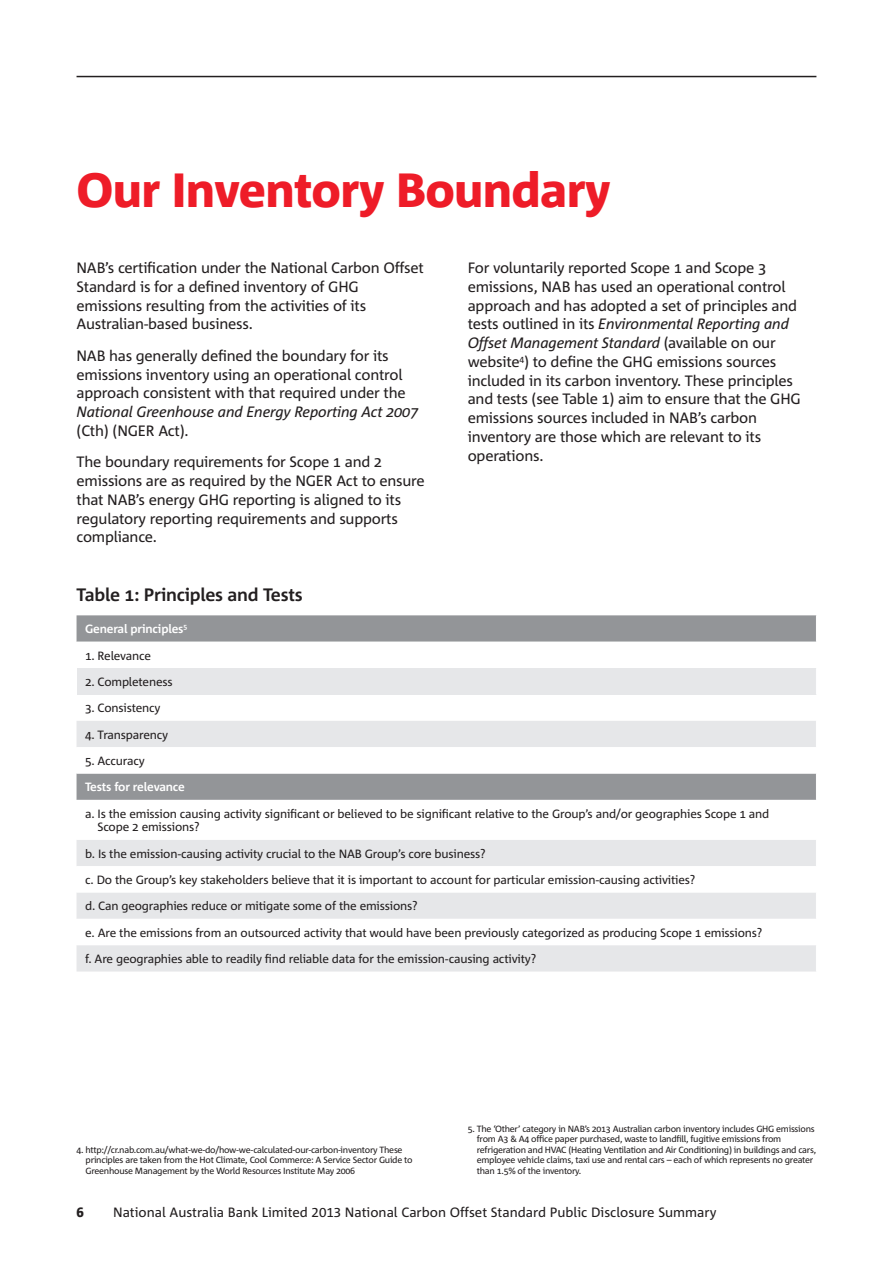
<style>
.page{position:relative;width:893px;height:1263px;background:#fff}
.page>*{position:absolute;margin:0;border:0;box-sizing:border-box;transform-origin:0 0}
.t1{font:800 48px "Corpid";letter-spacing:-.015em;color:#ee1c28}
.t2{font:700 18px "Corpid";letter-spacing:-.015em;color:#231f20}
.t3{font:15px/18.8px "Corpid";letter-spacing:-.015em;color:#231f20}
.t4{font:italic 15px "Corpid";letter-spacing:-.015em;color:#231f20}
.t5{font:13.5px "Corpid";color:#231f20}
.t6{font:12px/26.4px "Corpid";letter-spacing:-.015em;color:#231f20}
.t7{font:700 12px "Corpid";letter-spacing:-.015em;color:#fff}
.t8{font:9px/10.5px "Corpid";letter-spacing:-.03em;color:#231f20}
.s1{font-style:italic}
.s2{font-family:"Corpid Caps"}
</style>
<div class="page">
<hr style="left:77px;top:76px;width:739px;height:1px;background:#231f20">
<svg style="left:77px;top:615px;width:739px;height:27px;background:#96989b"></svg>
<svg style="left:77px;top:694px;width:739px;height:1px"></svg>
<div style="left:77px;top:668px;width:739px;height:26px;background:#e6e7e9"></div>
<div style="left:77px;top:721px;width:739px;height:250px;background:#e6e7e9"></div>
<svg style="left:77px;top:747px;width:739px;height:198px"></svg>
<h1 class="t1" style="left:77px;top:164px;width:536px">Our Inventory Boundary</h1>
<p class="t3" style="left:77px;top:259px;width:349px">NAB’s certification under the National Carbon Offset Standard is for a defined inventory of GHG emissions resulting from the activities of its Australian-based business.</p>
<p class="t3" style="left:77px;top:346px;width:331px">NAB has generally defined the boundary for its emissions inventory using an operational control approach consistent with that required under the</p>
<p class="t4" style="left:77px;top:404px;width:343px">National Greenhouse and Energy Reporting Act 2007</p>
<p class="t3" style="left:77px;top:415px;width:307px;line-height:31.5px">(Cth) (NGER Act).<br>The boundary requirements for Scope 1 and 2</p>
<p class="t3" style="left:77px;top:472px;width:350px">emissions are as required by the NGER Act to ensure that NAB’s energy GHG reporting is aligned to its regulatory reporting requirements and supports compliance.</p>
<p class="t3" style="left:468px;top:259px;width:335px">For voluntarily reported Scope 1 and Scope 3 emissions, NAB has used an operational control approach and has adopted a set of principles and tests outlined in its <span class="s1">Environmental Reporting and Offset Management Standard</span> (available on our website<sup>4</sup>) to define the GHG emissions sources included in its carbon inventory. These principles and tests (see Table 1) aim to ensure that the GHG emissions sources included in NAB’s carbon inventory are those which are relevant to its operations.</p>
<p class="t2" style="left:77px;top:585px;width:228px">Table 1: Principles and Tests</p>
<p class="t7" style="left:85px;top:622px;width:104px">General principles<sup>5</sup></p>
<p class="t6" style="left:85px;top:642px;width:67px">1. Relevance</p>
<p class="t6" style="left:85px;top:669px;width:89px">2. Completeness</p>
<p class="t6" style="left:85px;top:695px;width:77px">3. Consistency</p>
<p class="t6" style="left:85px;top:721px;width:85px">4. Transparency</p>
<p class="t6" style="left:85px;top:748px;width:61px">5. Accuracy</p>
<p class="t7" style="left:85px;top:781px;width:101px">Tests for relevance</p>
<p class="t6" style="left:98px;top:807px;width:673px;line-height:13.5px;text-indent:-13px">a. Is the emission causing activity significant or believed to be significant relative to the Group’s and/or geographies Scope 1 and<br>Scope 2 emissions?</p>
<p class="t6" style="left:85px;top:840px;width:679px">b. Is the emission-causing activity crucial to the NAB Group’s core business?<br>c. Do the Group’s key stakeholders believe that it is important to account for particular emission-causing activities?<br>d. Can geographies reduce or mitigate some of the emissions?<br>e. Are the emissions from an outsourced activity that would have been previously categorized as producing Scope 1 emissions? f. Are geographies able to readily find reliable data for the emission-causing activity?</p>
<p class="t8" style="left:86px;top:1144px;width:328px;text-indent:-9px">4. http://cr.nab.com.au/what-we-do/how-we-calculated-our-carbon-inventory These principles are taken from the Hot Climate, Cool Commerce: A Service Sector Guide to<br>Greenhouse Management by the World Resources Institute May 2006</p>
<p class="t8" style="left:477px;top:1123px;width:341px;text-indent:-9px">5. The ‘Other’ category in NAB’s 2013 Australian carbon inventory includes GHG emissions from A3 &amp; A4 office paper purchased, waste to landfill, fugitive emissions from refrigeration and HVAC (Heating Ventilation and Air Conditioning) in buildings and cars, employee vehicle claims, taxi use and rental cars – each of which represents no greater than 1.5% of the inventory.</p>
<p class="t5" style="left:113px;top:1205px;width:605px">National Australia Bank Limited <span class="s2">2013</span> National Carbon Offset Standard Public Disclosure Summary</p>
</div>
